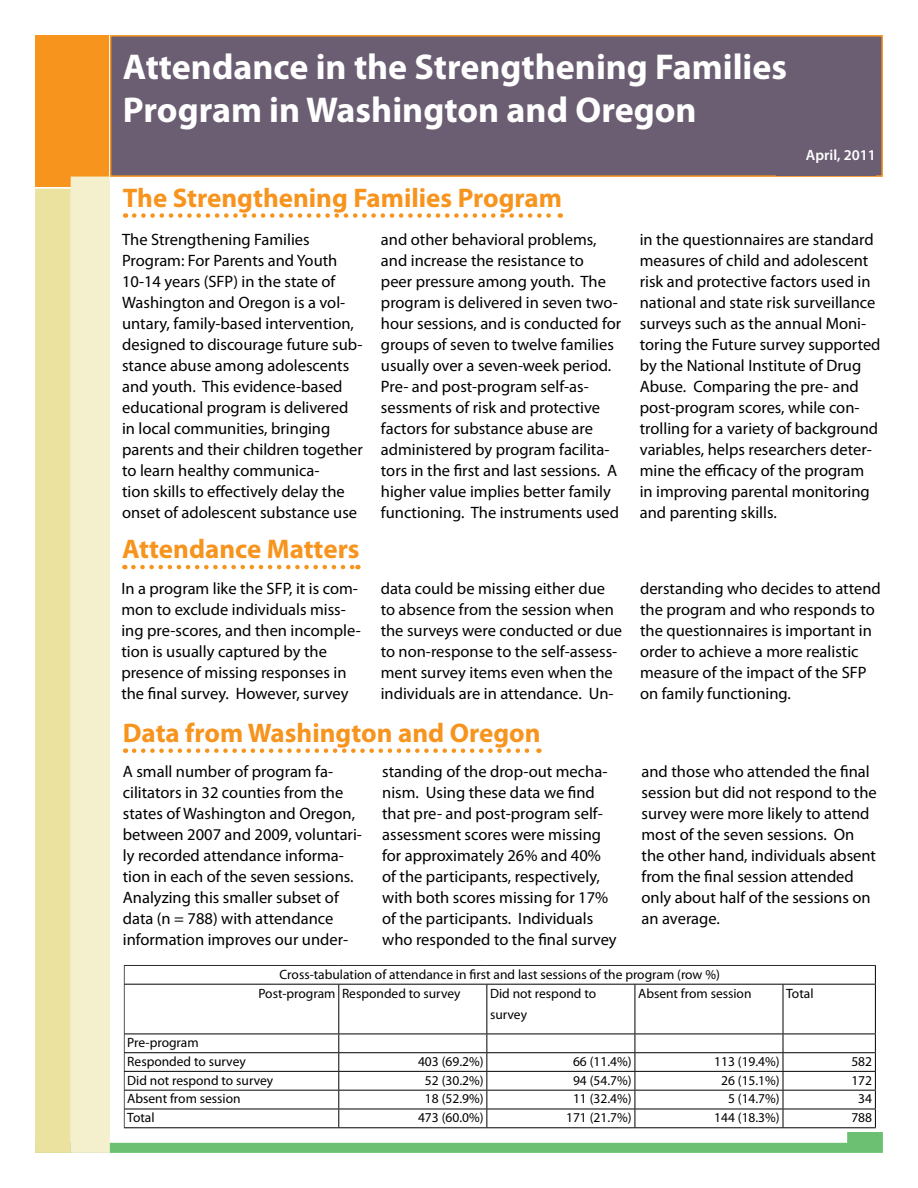
<style>
.page{position:relative;width:918px;height:1188px;background:#fff}
.page>*{position:absolute;margin:0;border:0;box-sizing:border-box;transform-origin:0 0}
.t1{font:700 36px/43.2px "Myriad Pro";color:#fff}
.t2{font:700 27px "Myriad Pro";color:#f7941e}
.t3{font:16.5px/21px "Myriad Pro";color:#000}
.t4{font:600 15px "Myriad Pro";color:#fff}
.t5{font:13.5px/18.8px "Myriad Pro";color:#000}
</style>
<div class="page">
<div style="left:110px;top:35px;width:773px;height:142px;background:#6b5e72;border:2px solid #f7941e"></div>
<div style="left:35px;top:35px;width:74px;height:151px;background:#f7941e"></div>
<div style="left:35px;top:189px;width:36px;height:964px;background:#ebe29f"></div>
<div style="left:71px;top:177px;width:39px;height:976px;background:#f4efcd"></div>
<div style="left:776px;top:122px;width:100px;height:53px;background:#6b5e72"></div>
<svg style="left:133px;top:565px;width:225px;height:4px"></svg>
<svg style="left:134px;top:213px;width:427px;height:5px"></svg>
<svg style="left:134px;top:748px;width:405px;height:5px"></svg>
<svg style="left:875px;top:966px;width:1px;height:18px"></svg>
<hr style="left:124px;top:984px;width:215px;height:1px;background:#000">
<hr style="left:339px;top:984px;width:148px;height:1px;background:#000">
<hr style="left:338px;top:985px;width:1px;height:49px;background:#000">
<hr style="left:487px;top:984px;width:148px;height:1px;background:#000">
<hr style="left:486px;top:985px;width:1px;height:49px;background:#000">
<hr style="left:635px;top:984px;width:148px;height:1px;background:#000">
<hr style="left:635px;top:985px;width:1px;height:49px;background:#000">
<hr style="left:783px;top:984px;width:93px;height:1px;background:#000">
<hr style="left:783px;top:985px;width:1px;height:49px;background:#000">
<hr style="left:875px;top:985px;width:1px;height:49px;background:#000">
<svg style="left:35px;top:1034px;width:848px;height:119px"></svg>
<hr style="left:124px;top:1127px;width:215px;height:1px;background:#000">
<hr style="left:339px;top:1127px;width:148px;height:1px;background:#000">
<hr style="left:487px;top:1127px;width:148px;height:1px;background:#000">
<hr style="left:635px;top:1127px;width:148px;height:1px;background:#000">
<hr style="left:783px;top:1127px;width:93px;height:1px;background:#000">
<div style="left:123px;top:964px;width:761px;height:168px;border:1px solid #fff"></div>
<h1 class="t1" style="left:123px;top:44px;width:666px">Attendance in the Strengthening Families<br>Program in Washington and Oregon</h1>
<h2 class="t2" style="left:123px;top:180px;width:441px">The Strengthening Families Program</h2>
<p class="t4" style="left:806px;top:145px;width:71px">April, 2011</p>
<p class="t3" style="left:122px;top:229px;width:242px">The Strengthening Families<br>Program: For Parents and Youth<br>10-14 years (SFP) in the state of<br>Washington and Oregon is a vol&shy;untary, family-based intervention, designed to discourage future sub&shy;stance abuse among adolescents and youth. This evidence-based educational program is delivered in local communities, bringing parents and their children together to learn healthy communica-<br>tion skills to effectively delay the onset of adolescent substance use</p>
<p class="t3" style="left:381px;top:229px;width:242px">and other behavioral problems, and increase the resistance to<br>peer pressure among youth. The program is delivered in seven two&shy;hour sessions, and is conducted for groups of seven to twelve families usually over a seven-week period.<br>Pre- and post-program self-as&shy;sessments of risk and protective factors for substance abuse are administered by program facilita&shy;tors in the first and last sessions. A higher value implies better family functioning. The instruments used</p>
<p class="t3" style="left:640px;top:229px;width:242px">in the questionnaires are standard measures of child and adolescent risk and protective factors used in national and state risk surveillance surveys such as the annual Moni&shy;toring the Future survey supported by the National Institute of Drug Abuse. Comparing the pre- and post-program scores, while con&shy;trolling for a variety of background variables, helps researchers deter&shy;mine the efficacy of the program in improving parental monitoring and parenting skills.</p>
<h2 class="t2" style="left:122px;top:531px;width:239px">Attendance Matters</h2>
<p class="t3" style="left:121px;top:578px;width:241px">In a program like the SFP, it is com&shy;mon to exclude individuals miss&shy;ing pre-scores, and then incomple&shy;tion is usually captured by the presence of missing responses in the final survey. However, survey</p>
<p class="t3" style="left:381px;top:578px;width:243px">data could be missing either due to absence from the session when the surveys were conducted or due to non-response to the self-assess&shy;ment survey items even when the individuals are in attendance. Un-</p>
<p class="t3" style="left:640px;top:578px;width:242px">derstanding who decides to attend the program and who responds to the questionnaires is important in order to achieve a more realistic measure of the impact of the SFP on family functioning.</p>
<h2 class="t2" style="left:123px;top:715px;width:419px">Data from Washington and Oregon</h2>
<p class="t3" style="left:123px;top:761px;width:241px">A small number of program fa&shy;cilitators in 32 counties from the states of Washington and Oregon, between 2007 and 2009, voluntari&shy;ly recorded attendance informa&shy;tion in each of the seven sessions.<br>Analyzing this smaller subset of data (n = 788) with attendance information improves our under-</p>
<p class="t3" style="left:382px;top:761px;width:236px">standing of the drop-out mecha&shy;nism. Using these data we find that pre- and post-program self&shy;assessment scores were missing for approximately 26% and 40% of the participants, respectively, with both scores missing for 17% of the participants. Individuals who responded to the final survey</p>
<p class="t3" style="left:642px;top:761px;width:237px">and those who attended the final session but did not respond to the survey were more likely to attend most of the seven sessions. On the other hand, individuals absent from the final session attended only about half of the sessions on an average.</p>
<p class="t5" style="left:258px;top:965px;width:463px;text-indent:21px">Cross-tabulation of attendance in first and last sessions of the program (row %)<br>Post-program Responded to survey</p>
<p class="t5" style="left:490px;top:982px;width:108px;line-height:21px">Did not respond to survey</p>
<p class="t5" style="left:638px;top:983px;width:115px">Absent from session</p>
<p class="t5" style="left:786px;top:983px;width:29px">Total</p>
<p class="t5" style="left:127px;top:1033px;width:120px">Pre-program<br>Responded to survey</p>
<p class="t5" style="left:418px;top:1052px;width:67px">403 (69.2%)</p>
<p class="t5" style="left:573px;top:1052px;width:60px">66 (11.4%)</p>
<p class="t5" style="left:714px;top:1052px;width:67px">113 (19.4%)</p>
<p class="t5" style="left:851px;top:1052px;width:22px">582</p>
<p class="t5" style="left:127px;top:1071px;width:147px">Did not respond to survey</p>
<p class="t5" style="left:425px;top:1071px;width:60px">52 (30.2%)</p>
<p class="t5" style="left:573px;top:1071px;width:60px">94 (54.7%)</p>
<p class="t5" style="left:721px;top:1071px;width:60px">26 (15.1%)</p>
<p class="t5" style="left:851px;top:1071px;width:22px">172</p>
<p class="t5" style="left:127px;top:1089px;width:115px">Absent from session</p>
<p class="t5" style="left:425px;top:1089px;width:60px">18 (52.9%)</p>
<p class="t5" style="left:573px;top:1089px;width:60px">11 (32.4%)</p>
<p class="t5" style="left:728px;top:1089px;width:53px">5 (14.7%)</p>
<p class="t5" style="left:858px;top:1089px;width:15px">34</p>
<p class="t5" style="left:127px;top:1108px;width:29px">Total</p>
<p class="t5" style="left:418px;top:1108px;width:67px">473 (60.0%)</p>
<p class="t5" style="left:566px;top:1108px;width:67px">171 (21.7%)</p>
<p class="t5" style="left:714px;top:1108px;width:67px">144 (18.3%)</p>
<p class="t5" style="left:851px;top:1108px;width:22px">788</p>
</div>
